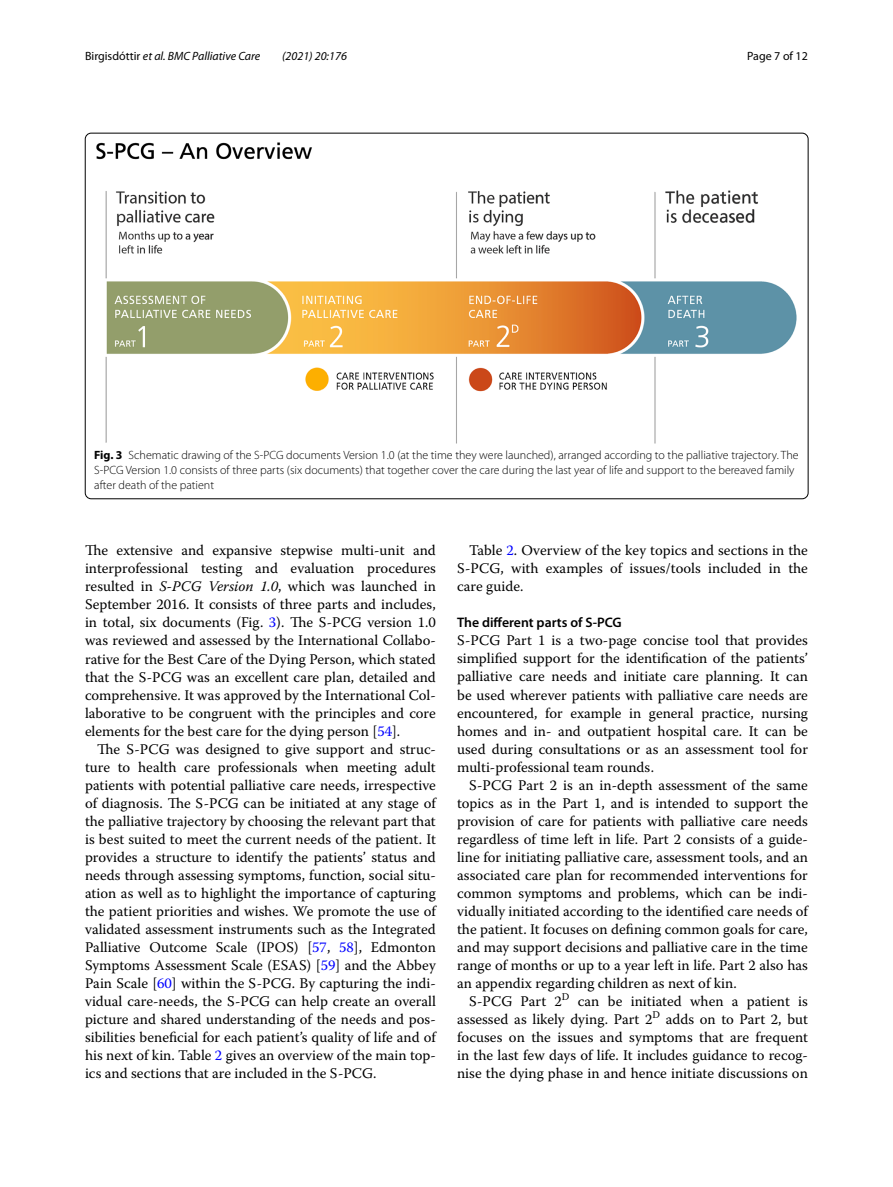
<style>
.page{position:relative;width:893px;height:1187px;background:#fff}
.page>*{position:absolute;margin:0;border:0;box-sizing:border-box;transform-origin:0 0}
.t1{font:14.7px/18px "Warnock Pro";color:#000;text-align:justify}
.t2{font:600 13.8px "Myriad Pro";color:#000}
.t3{font:300 12px/15px "Myriad Pro";color:#000}
.t4{font:italic 12px "Myriad Pro";color:#000}
.t5{font:12px "Myriad Pro";color:#000}
.s1{font-style:normal}
.s2{font-weight:700}
.s3{font-style:italic}
.s4{color:#00f}
</style>
<div class="page">
<img style="left:96px;top:142px;width:701px;height:301px">
<p class="t4" style="left:85px;top:48px;width:177px"><span class="s1">Birgisdóttir</span> et al. BMC Palliative Care</p>
<p class="t4" style="left:282px;top:48px;width:66px">(2021) 20:176</p>
<p class="t5" style="left:747px;top:48px;width:62px">Page 7 of 12</p>
<p class="t3" style="left:94px;top:447px;width:706px"><span class="s2">Fig. 3</span> Schematic drawing of the S-PCG documents Version 1.0 (at the time they were launched), arranged according to the palliative trajectory. The<br>S-PCG Version 1.0 consists of three parts (six documents) that together cover the care during the last year of life and support to the bereaved family after death of the patient</p>
<p class="t1" style="left:85px;top:541px;width:352px">The extensive and expansive stepwise multi-unit and interprofessional testing and evaluation procedures resulted in <span class="s3">S-PCG Version 1.0</span>, which was launched in September 2016. It consists of three parts and includes, in total, six documents (Fig. <span class="s4">3</span>). The S-PCG version 1.0 was reviewed and assessed by the International Collabo&shy;rative for the Best Care of the Dying Person, which stated that the S-PCG was an excellent care plan, detailed and comprehensive. It was approved by the International Col&shy;laborative to be congruent with the principles and core elements for the best care for the dying person [<span class="s4">54</span>].</p>
<p class="t1" style="left:85px;top:739px;width:352px;text-indent:12px">The S-PCG was designed to give support and struc&shy;ture to health care professionals when meeting adult patients with potential palliative care needs, irrespective of diagnosis. The S-PCG can be initiated at any stage of the palliative trajectory by choosing the relevant part that is best suited to meet the current needs of the patient. It provides a structure to identify the patients’ status and needs through assessing symptoms, function, social situ&shy;ation as well as to highlight the importance of capturing the patient priorities and wishes. We promote the use of validated assessment instruments such as the Integrated Palliative Outcome Scale (IPOS) [<span class="s4">57</span>, <span class="s4">58</span>], Edmonton Symptoms Assessment Scale (ESAS) [<span class="s4">59</span>] and the Abbey Pain Scale [<span class="s4">60</span>] within the S-PCG. By capturing the indi&shy;vidual care-needs, the S-PCG can help create an overall picture and shared understanding of the needs and pos&shy;sibilities beneficial for each patient’s quality of life and of his next of kin. Table <span class="s4">2</span> gives an overview of the main top&shy;ics and sections that are included in the S-PCG.</p>
<p class="t1" style="left:457px;top:541px;width:352px;text-indent:12px">Table <span class="s4">2</span>. Overview of the key topics and sections in the S-PCG, with examples of issues/tools included in the care guide.</p>
<p class="t2" style="left:457px;top:614px;width:166px">The different parts of S‑PCG</p>
<p class="t1" style="left:457px;top:631px;width:352px">S-PCG Part 1 is a two-page concise tool that provides simplified support for the identification of the patients’ palliative care needs and initiate care planning. It can be used wherever patients with palliative care needs are encountered, for example in general practice, nursing homes and in- and outpatient hospital care. It can be used during consultations or as an assessment tool for multi-professional team rounds.</p>
<p class="t1" style="left:457px;top:775px;width:352px;text-indent:12px">S-PCG Part 2 is an in-depth assessment of the same topics as in the Part 1, and is intended to support the provision of care for patients with palliative care needs regardless of time left in life. Part 2 consists of a guide&shy;line for initiating palliative care, assessment tools, and an associated care plan for recommended interventions for common symptoms and problems, which can be indi&shy;vidually initiated according to the identified care needs of the patient. It focuses on defining common goals for care, and may support decisions and palliative care in the time range of months or up to a year left in life. Part 2 also has an appendix regarding children as next of kin.</p>
<p class="t1" style="left:457px;top:991px;width:352px;text-indent:12px">S-PCG Part 2<sup>D</sup> can be initiated when a patient is assessed as likely dying. Part 2<sup>D</sup> adds on to Part 2, but focuses on the issues and symptoms that are frequent in the last few days of life. It includes guidance to recog&shy;nise the dying phase in and hence initiate discussions on</p>
</div>
